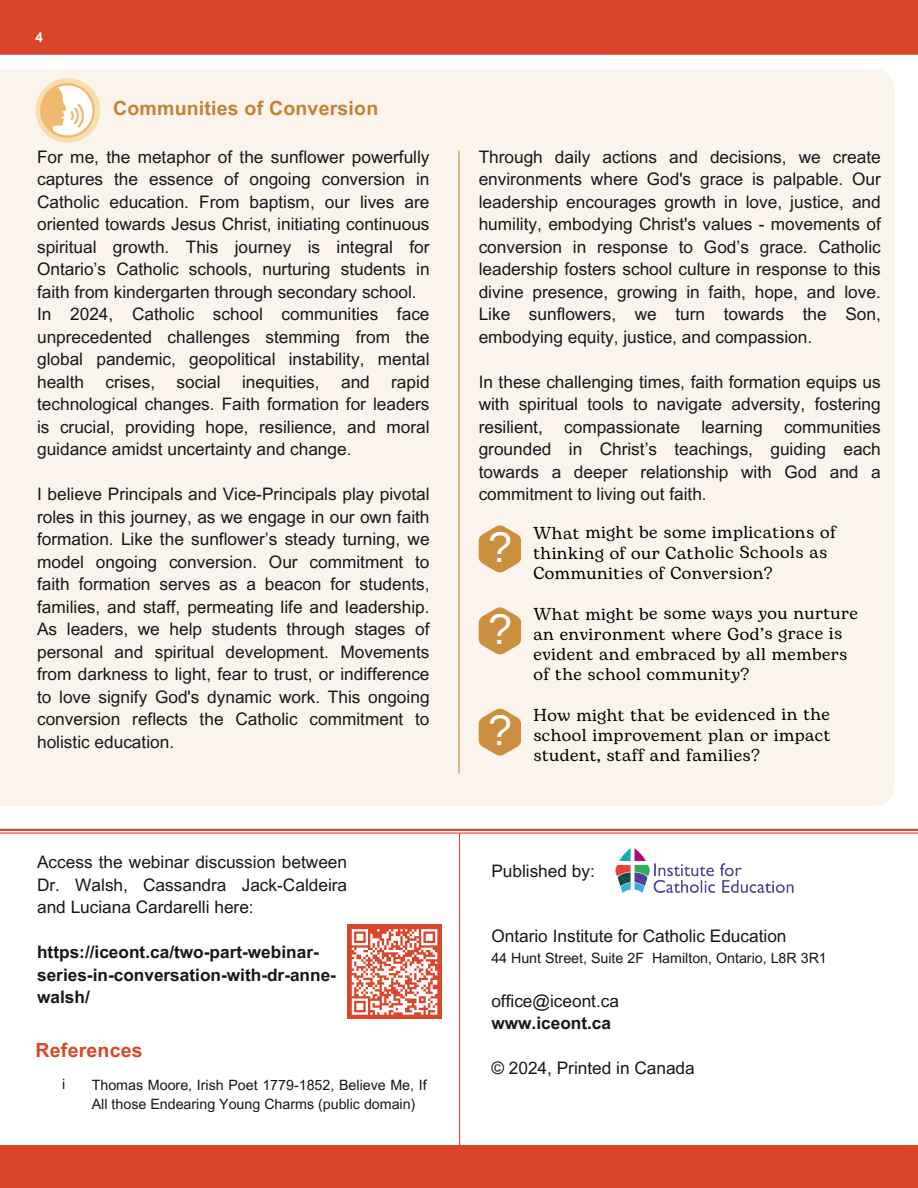
<style>
.page{position:relative;width:918px;height:1188px;background:#fff}
.page>*{position:absolute;margin:0;border:0;box-sizing:border-box;transform-origin:0 0}
.t1{font:42.75px/81.9px "Arimo";color:#fff}
.t2{font:700 19.5px "Arial MT Pro";letter-spacing:.01em;color:#c18331}
.t3{font:700 19.5px "Arial MT Pro";letter-spacing:.01em;color:#db462b}
.t4{font:17.25px/22.5px "Arial MT Pro";color:#19151b;text-align:justify}
.t5{font:17.25px/20.2px "Bogart";letter-spacing:.02em;color:#000}
.t6{font:700 17.25px/22.5px "Arial MT Pro";color:#19151b}
.t7{font:14.25px/19.2px "Arial MT Pro";color:#19151b}
.t8{font:700 13.5px "Arial MT Pro";color:#fff}
</style>
<div class="page">
<div style="left:0;top:0;width:918px;height:54px;background:#db462b"></div>
<hr style="left:0;top:53px;width:918px;height:2px;background:#db462d">
<div style="left:0;top:69px;width:894px;height:737px;background:#faf4ec"></div>
<div style="left:0;top:1146px;width:918px;height:42px;background:#db462b"></div>
<hr style="left:0;top:1145px;width:918px;height:1px;background:#db462d">
<svg style="left:36px;top:78px;width:64px;height:65px"></svg>
<svg style="left:479px;top:525px;width:42px;height:48px;background:#d6a667"></svg>
<svg style="left:479px;top:607px;width:42px;height:48px;background:#d6a667"></svg>
<div style="left:347px;top:925px;width:95px;height:94px;background:#db462b"></div>
<svg style="left:351px;top:929px;width:87px;height:86px"></svg>
<hr style="left:0;top:829px;width:918px;height:2px;background:#db462b">
<hr style="left:0;top:832px;width:918px;height:2px;background:#db462b">
<img style="left:615px;top:848px;width:179px;height:45px">
<hr style="left:458px;top:151px;width:2px;height:623px;background:#cc8f3f">
<svg style="left:479px;top:708px;width:42px;height:48px;background:#d6a667"></svg>
<hr style="left:459px;top:833px;width:1px;height:355px;background:#db462b">
<p class="t8" style="left:36px;top:30px;width:9px">4</p>
<p class="t2" style="left:113px;top:97px;width:267px">Communities of Conversion</p>
<p class="t4" style="left:37px;top:146px;width:394px;text-align:left">For me, the metaphor of the sunflower powerfully captures the essence of ongoing conversion in Catholic education. From baptism, our lives are oriented towards Jesus Christ, initiating continuous spiritual growth. This journey is integral for Ontario’s Catholic schools, nurturing students in faith from kindergarten through secondary school.<br>In 2024, Catholic school communities face unprecedented challenges stemming from the global pandemic, geopolitical instability, mental health crises, social inequities, and rapid technological changes. Faith formation for leaders is crucial, providing hope, resilience, and moral guidance amidst uncertainty and change.</p>
<p class="t4" style="left:37px;top:484px;width:394px">I believe Principals and Vice-Principals play pivotal roles in this journey, as we engage in our own faith formation. Like the sunflower’s steady turning, we model ongoing conversion. Our commitment to faith formation serves as a beacon for students, families, and staff, permeating life and leadership.<br>As leaders, we help students through stages of personal and spiritual development. Movements from darkness to light, fear to trust, or indifference to love signify God's dynamic work. This ongoing conversion reflects the Catholic commitment to holistic education.</p>
<p class="t4" style="left:37px;top:852px;width:312px">Access the webinar discussion between Dr. Walsh, Cassandra Jack-Caldeira and Luciana Cardarelli here:</p>
<p class="t6" style="left:37px;top:942px;width:300px">https://iceont.ca/two-part-webinar&shy;series-in-conversation-with-dr-anne&shy;walsh/</p>
<p class="t3" style="left:36px;top:1038px;width:109px">References</p>
<p class="t7" style="left:92px;top:1076px;width:336px">Thomas Moore, Irish Poet 1779-1852, Believe Me, If<br>All those Endearing Young Charms (public domain)</p>
<p class="t7" style="left:62px;top:1075px;width:5px">i</p>
<p class="t4" style="left:479px;top:146px;width:404px">Through daily actions and decisions, we create environments where God's grace is palpable. Our leadership encourages growth in love, justice, and humility, embodying Christ's values - movements of conversion in response to God’s grace. Catholic leadership fosters school culture in response to this divine presence, growing in faith, hope, and love.<br>Like sunflowers, we turn towards the Son, embodying equity, justice, and compassion.</p>
<p class="t4" style="left:479px;top:371px;width:404px">In these challenging times, faith formation equips us with spiritual tools to navigate adversity, fostering resilient, compassionate learning communities grounded in Christ’s teachings, guiding each towards a deeper relationship with God and a commitment to living out faith.</p>
<h1 class="t1" style="left:488px;top:506px;width:25px">? ?</h1>
<p class="t5" style="left:533px;top:522px;width:304px">What might be some implications of thinking of our Catholic Schools as<br>Communities of Conversion?</p>
<p class="t5" style="left:533px;top:603px;width:326px">What might be some ways you nurture an environment where God’s grace is evident and embraced by all members of the school community?</p>
<h1 class="t1" style="left:488px;top:690px;width:25px">?</h1>
<p class="t5" style="left:533px;top:705px;width:299px;text-align:justify">How might that be evidenced in the school improvement plan or impact student, staff and families?</p>
<p class="t4" style="left:491px;top:860px;width:105px">Published by:</p>
<p class="t4" style="left:491px;top:926px;width:297px">Ontario Institute for Catholic Education</p>
<p class="t7" style="left:491px;top:949px;width:337px">44 Hunt Street, Suite 2F Hamilton, Ontario, L8R 3R1</p>
<p class="t4" style="left:491px;top:990px;width:129px">office@iceont.ca</p>
<p class="t6" style="left:491px;top:1012px;width:121px">www.iceont.ca</p>
<p class="t4" style="left:491px;top:1058px;width:205px">© 2024, Printed in Canada</p>
</div>
